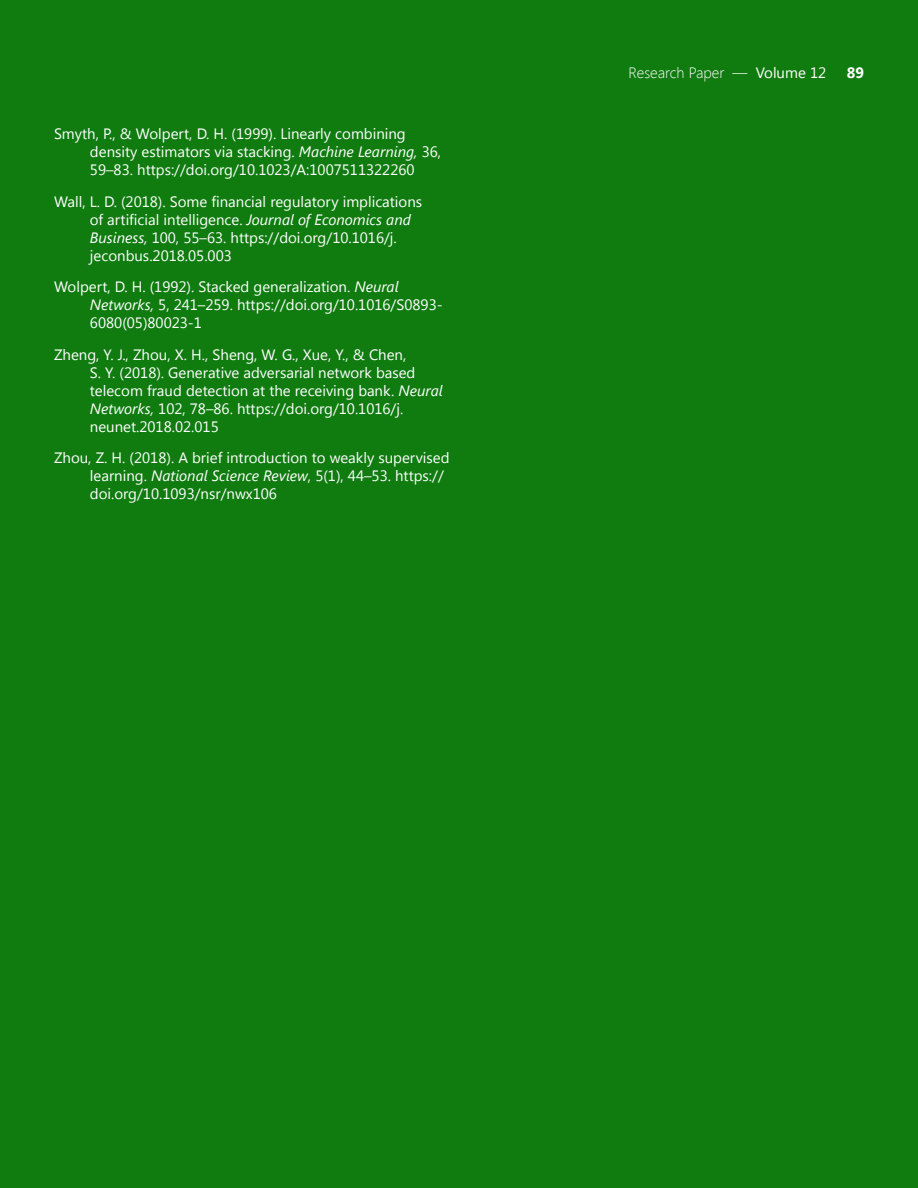
<style>
.page{position:relative;width:918px;height:1188px;background:#107c10}
.page>*{position:absolute;margin:0;border:0;box-sizing:border-box;transform-origin:0 0}
.Reference_APA_Like{font:15px/18px "Segoe UI";color:#fff}
.t1{font:300 15px "Segoe UI";color:#fff}
.t2{font:700 15px "Segoe UI";color:#fff}
.s1{font-style:italic}
.s2{font-weight:400}
</style>
<div class="page">
<p class="Reference_APA_Like" style="left:90px;top:124px;width:353px;text-indent:-36px">Smyth, P., &amp; Wolpert, D. H. (1999). Linearly combining density estimators via stacking. <span class="s1">Machine Learning,</span> 36,<br>59–83. https://doi.org/10.1023/A:1007511322260</p>
<p class="Reference_APA_Like" style="left:90px;top:192px;width:334px;text-indent:-36px">Wall, L. D. (2018). Some financial regulatory implications of artificial intelligence. <span class="s1">Journal of Economics and Business,</span> 100, 55–63. https://doi.org/10.1016/j. jeconbus.2018.05.003</p>
<p class="Reference_APA_Like" style="left:90px;top:277px;width:354px;text-indent:-36px">Wolpert, D. H. (1992). Stacked generalization. <span class="s1">Neural<br>Networks,</span> 5, 241–259. https://doi.org/10.1016/S0893-<br>6080(05)80023-1</p>
<p class="Reference_APA_Like" style="left:90px;top:345px;width:354px;text-indent:-36px">Zheng, Y. J., Zhou, X. H., Sheng, W. G., Xue, Y., &amp; Chen,<br>S. Y. (2018). Generative adversarial network based telecom fraud detection at the receiving bank. <span class="s1">Neural Networks,</span> 102, 78–86. https://doi.org/10.1016/j. neunet.2018.02.015</p>
<p class="Reference_APA_Like" style="left:90px;top:448px;width:361px;text-indent:-36px">Zhou, Z. H. (2018). A brief introduction to weakly supervised learning. <span class="s1">National Science Review</span>, 5(1), 44–53. https:// doi.org/10.1093/nsr/nwx106</p>
<p class="t1" style="left:629px;top:63px;width:199px">Research Paper — <span class="s2">Volume 12</span></p>
<p class="t2" style="left:847px;top:62px;width:19px">89</p>
</div>
